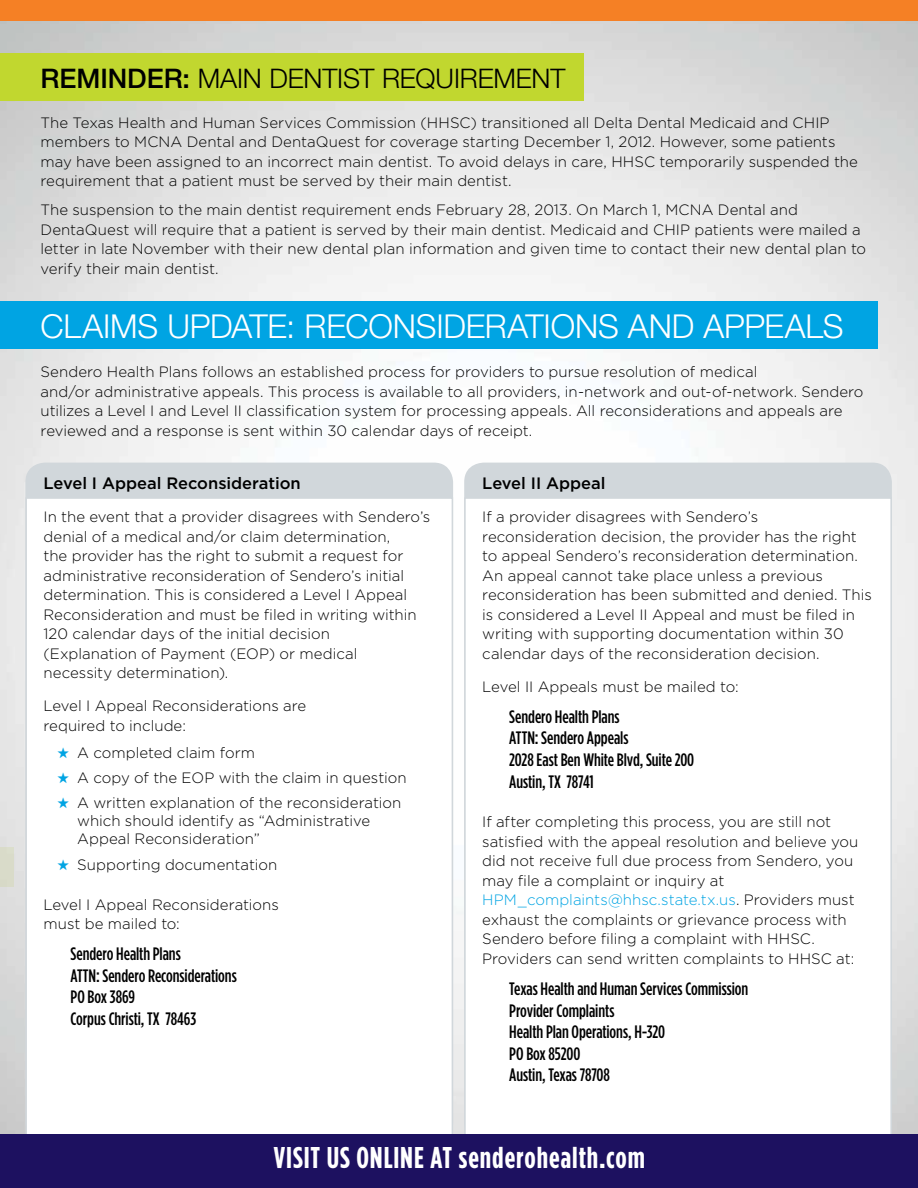
<style>
.page{position:relative;width:918px;height:1188px;background:#fff}
.page>*{position:absolute;margin:0;border:0;box-sizing:border-box;transform-origin:0 0}
.t1{font:300 33px "Helvetica Neue LT Std";letter-spacing:-.005em;color:#fff}
.t2{font:700 30px "Gotham Condensed";letter-spacing:.03em;color:#fff}
.t3{font:300 27px "Helvetica Neue LT Std";letter-spacing:-.005em;color:#000}
.t4{font:500 27px "Helvetica Neue LT Std";color:#000}
.t5{font:500 18px/21.6px "Gotham Condensed";letter-spacing:-.005em;color:#000}
.t6{font:500 16.5px "Gotham";color:#000}
.t7{font:300 15px/19.5px "Gotham";color:#000}
.s1{font-weight:300}
.s2{color:#00a4e3}
</style>
<div class="page">
<img style="left:0;top:20px;width:918px;height:1114px">
<div style="left:464px;top:463px;width:428px;height:679px;background:#d1d7db;border-radius:19px"></div>
<div style="left:464px;top:497px;width:428px;height:649px;background:#fff;border:2px solid #d1d7db"></div>
<div style="left:25px;top:463px;width:428px;height:679px;background:#d1d7db;border-radius:19px"></div>
<div style="left:25px;top:497px;width:428px;height:649px;background:#fff;border:2px solid #d1d7db"></div>
<div style="left:0;top:0;width:918px;height:20px;background:#f58025"></div>
<div style="left:0;top:1134px;width:918px;height:54px;background:#1d1160"></div>
<div style="left:0;top:301px;width:877px;height:47px;background:#00a4e3"></div>
<div style="left:0;top:53px;width:583px;height:48px;background:#c1d72f"></div>
<h3 class="t4" style="left:40px;top:62px;width:174px">REMINDER: <span class="s1">MAIN</span></h3>
<h3 class="t3" style="left:269px;top:62px;width:131px">DENTIST REQ</h3>
<h3 class="t3" style="left:436px;top:62px;width:131px">UIREMENT</h3>
<p class="t7" style="left:40px;top:112px;width:819px">The Texas Health and Human Services Commission (HHSC) transitioned all Delta Dental Medicaid and CHIP members to MCNA Dental and DentaQuest for coverage starting December 1, 2012. However, some patients may have been assigned to an incorrect main dentist. To avoid delays in care, HHSC temporarily suspended the requirement that a patient must be served by their main dentist.</p>
<p class="t7" style="left:40px;top:200px;width:827px">The suspension to the main dentist requirement ends February 28, 2013. On March 1, MCNA Dental and DentaQuest will require that a patient is served by their main dentist. Medicaid and CHIP patients were mailed a letter in late November with their new dental plan information and given time to contact their new dental plan to verify their main dentist.</p>
<h1 class="t1" style="left:249px;top:306px;width:76px">TE: RECONSIDE</h1>
<h1 class="t1" style="left:485px;top:306px;width:78px">RATIONS</h1>
<h1 class="t1" style="left:628px;top:306px;width:23px">AND</h1>
<h1 class="t1" style="left:704px;top:306px;width:42px">APPEA</h1>
<h1 class="t1" style="left:806px;top:306px;width:35px">LS</h1>
<p class="t7" style="left:41px;top:362px;width:824px">Sendero Health Plans follows an established process for providers to pursue resolution of medical<br>and/or administrative appeals. This process is available to all providers, in-network and out-of-network. Sendero utilizes a Level I and Level II classification system for processing appeals. All reconsiderations and appeals are reviewed and a response is sent within 30 calendar days of receipt.</p>
<h1 class="t1" style="left:41px;top:306px;width:149px">CLAI MS UPDA</h1>
<p class="t6" style="left:44px;top:474px;width:259px">Level I Appeal Reconsideration</p>
<p class="t7" style="left:44px;top:507px;width:388px">In the event that a provider disagrees with Sendero’s denial of a medical and/or claim determination,<br>the provider has the right to submit a request for administrative reconsideration of Sendero’s initial determination. This is considered a Level I Appeal Reconsideration and must be filed in writing within 120 calendar days of the initial decision<br>(Explanation of Payment (EOP) or medical<br>necessity determination).</p>
<p class="t7" style="left:44px;top:696px;width:264px">Level I Appeal Reconsiderations are required to include:</p>
<p class="t7" style="left:57px;top:743px;width:200px"><span class="s2">★</span> A completed claim form</p>
<p class="t7" style="left:57px;top:768px;width:351px"><span class="s2">★</span> A copy of the EOP with the claim in question</p>
<p class="t7" style="left:77px;top:793px;width:326px;line-height:18px;text-indent:-20px"><span class="s2">★</span> A written explanation of the reconsideration which should identify as “Administrative<br>Appeal Reconsideration”</p>
<p class="t7" style="left:57px;top:855px;width:222px"><span class="s2">★</span> Supporting documentation</p>
<p class="t7" style="left:44px;top:894px;width:237px">Level I Appeal Reconsiderations must be mailed to:</p>
<p class="t5" style="left:71px;top:943px;width:168px">Sendero Health Plans<br>ATTN: Sendero Reconsiderations<br>PO Box 3869<br>Corpus Christi, TX 78463</p>
<p class="t6" style="left:482px;top:474px;width:125px">Level II Appeal</p>
<p class="t7" style="left:482px;top:507px;width:391px">If a provider disagrees with Sendero’s reconsideration decision, the provider has the right to appeal Sendero’s reconsideration determination.<br>An appeal cannot take place unless a previous reconsideration has been submitted and denied. This is considered a Level II Appeal and must be filed in writing with supporting documentation within 30 calendar days of the reconsideration decision.</p>
<p class="t7" style="left:482px;top:677px;width:258px">Level II Appeals must be mailed to:</p>
<p class="t5" style="left:509px;top:705px;width:186px">Sendero Health Plans<br>ATTN: Sendero Appeals<br>2028 East Ben White Blvd, Suite 200<br>Austin, TX 78741</p>
<p class="t7" style="left:482px;top:812px;width:378px">If after completing this process, you are still not satisfied with the appeal resolution and believe you did not receive full due process from Sendero, you may file a complaint or inquiry at <span class="s2">HPM_complaints@hhsc.state.tx.us</span>. Providers must exhaust the complaints or grievance process with Sendero before filing a complaint with HHSC.<br>Providers can send written complaints to HHSC at:</p>
<p class="t5" style="left:509px;top:977px;width:240px">Texas Health and Human Services Commission<br>Provider Complaints<br>Health Plan Operations, H-320<br>PO Box 85200<br>Austin, Texas 78708</p>
<h2 class="t2" style="left:274px;top:1140px;width:373px">VISIT US ONLINE AT senderohealth.com</h2>
</div>
